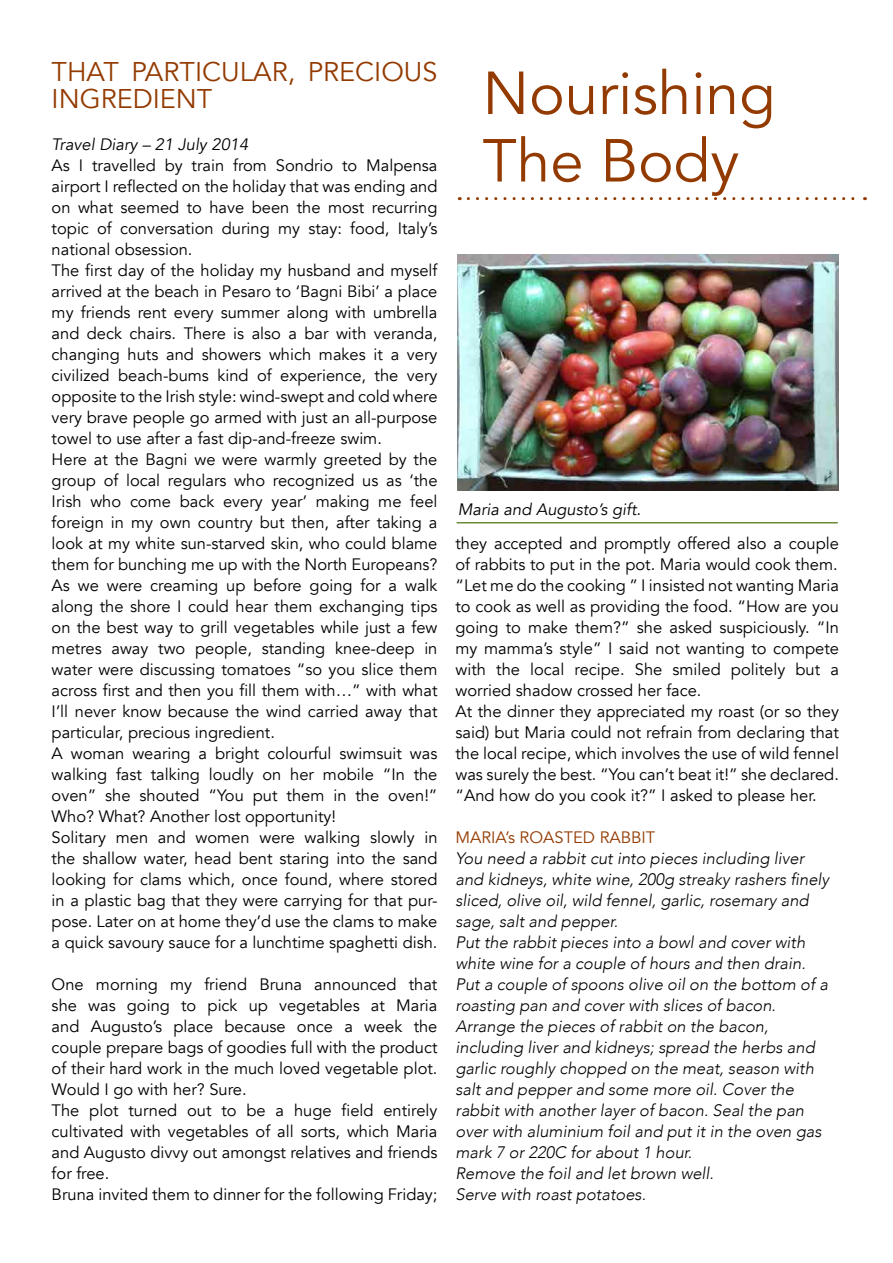
<style>
.page{position:relative;width:893px;height:1263px;background:#fff}
.page>*{position:absolute;margin:0;border:0;box-sizing:border-box;transform-origin:0 0}
.t1{font:60px/67.5px "Avenir";color:#933a00}
.t2{font:27px/27px "Avenir";color:#933a00}
.t3{font:italic 300 16.65px/21px "Avenir";color:#000}
.t4{font:16.5px/21px "Avenir";color:#000}
.t5{font:italic 16.5px "Avenir";color:#000}
.t6{font:16.5px "Avenir";color:#933a00}
</style>
<div class="page">
<svg style="left:468px;top:197px;width:397px;height:3px"></svg>
<img style="left:458px;top:254px;width:381px;height:237px">
<hr style="left:457px;top:522px;width:381px;height:1px;background:#6c8939">
<h2 class="t2" style="left:52px;top:59px;width:387px">THAT PARTICULAR, PRECIOUS<br>INGREDIENT</h2>
<p class="t5" style="left:52px;top:134px;width:198px">Travel Diary – 21 July 2014</p>
<p class="t4" style="left:52px;top:155px;width:387px">As I travelled by train from Sondrio to Malpensa airport I reflected on the holiday that was ending and on what seemed to have been the most recurring topic of conversation during my stay: food, Italy’s national obsession.<br>The first day of the holiday my husband and myself arrived at the beach in Pesaro to ‘Bagni Bibi’ a place my friends rent every summer along with umbrella and deck chairs. There is also a bar with veranda, changing huts and showers which makes it a very civilized beach-bums kind of experience, the very opposite to the Irish style: wind-swept and cold where very brave people go armed with just an all-purpose towel to use after a fast dip-and-freeze swim.<br>Here at the Bagni we were warmly greeted by the group of local regulars who recognized us as ‘the Irish who come back every year’ making me feel foreign in my own country but then, after taking a look at my white sun-starved skin, who could blame them for bunching me up with the North Europeans?<br>As we were creaming up before going for a walk along the shore I could hear them exchanging tips on the best way to grill vegetables while just a few metres away two people, standing knee-deep in water were discussing tomatoes “so you slice them across first and then you fill them with…” with what I’ll never know because the wind carried away that particular, precious ingredient.<br>A woman wearing a bright colourful swimsuit was walking fast talking loudly on her mobile “In the oven” she shouted “You put them in the oven!” Who? What? Another lost opportunity!<br>Solitary men and women were walking slowly in the shallow water, head bent staring into the sand looking for clams which, once found, where stored in a plastic bag that they were carrying for that pur&shy;pose. Later on at home they’d use the clams to make a quick savoury sauce for a lunchtime spaghetti dish.</p>
<p class="t4" style="left:52px;top:974px;width:387px">One morning my friend Bruna announced that she was going to pick up vegetables at Maria and Augusto’s place because once a week the couple prepare bags of goodies full with the product of their hard work in the much loved vegetable plot.<br>Would I go with her? Sure.<br>The plot turned out to be a huge field entirely cultivated with vegetables of all sorts, which Maria and Augusto divvy out amongst relatives and friends for free.<br>Bruna invited them to dinner for the following Friday;</p>
<h1 class="t1" style="left:482px;top:61px;width:295px">Nourishing<br>The Body</h1>
<p class="t5" style="left:458px;top:500px;width:185px">Maria and Augusto’s gift.</p>
<p class="t4" style="left:455px;top:533px;width:385px">they accepted and promptly offered also a couple of rabbits to put in the pot. Maria would cook them. “Let me do the cooking ” I insisted not wanting Maria to cook as well as providing the food. “How are you going to make them?” she asked suspiciously. “In my mamma’s style” I said not wanting to compete with the local recipe. She smiled politely but a worried shadow crossed her face.<br>At the dinner they appreciated my roast (or so they said) but Maria could not refrain from declaring that the local recipe, which involves the use of wild fennel was surely the best. “You can’t beat it!” she declared. “And how do you cook it?” I asked to please her.</p>
<p class="t6" style="left:455px;top:828px;width:201px">MARIA’s ROASTED RABBIT</p>
<p class="t3" style="left:455px;top:848px;width:375px">You need a rabbit cut into pieces including liver and kidneys, white wine, 200g streaky rashers finely sliced, olive oil, wild fennel, garlic, rosemary and sage, salt and pepper.<br>Put the rabbit pieces into a bowl and cover with white wine for a couple of hours and then drain.<br>Put a couple of spoons olive oil on the bottom of a roasting pan and cover with slices of bacon.<br>Arrange the pieces of rabbit on the bacon, including liver and kidneys; spread the herbs and garlic roughly chopped on the meat, season with salt and pepper and some more oil. Cover the rabbit with another layer of bacon. Seal the pan over with aluminium foil and put it in the oven gas mark 7 or 220C for about 1 hour.<br>Remove the foil and let brown well.<br>Serve with roast potatoes.</p>
</div>
